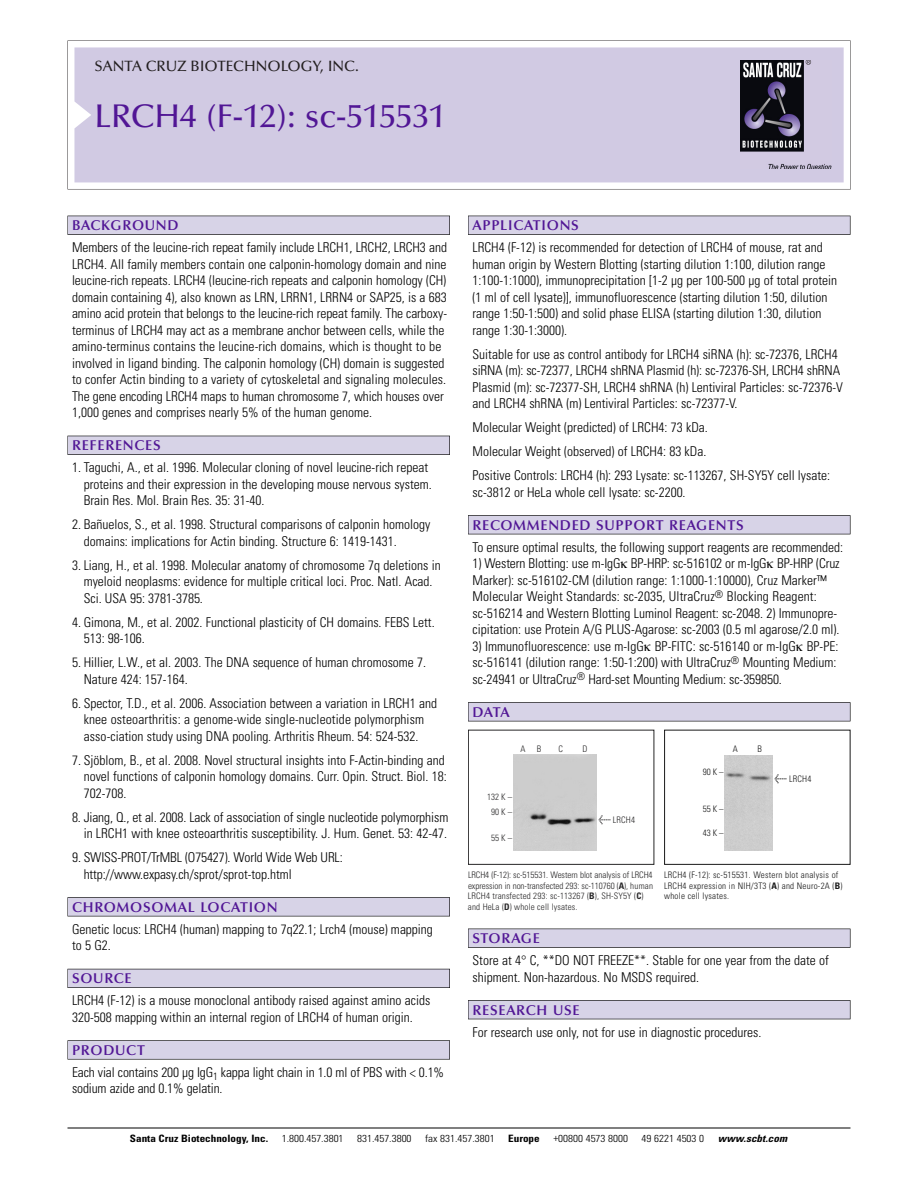
<style>
.page{position:relative;width:918px;height:1188px;background:#fff}
.page>*{position:absolute;margin:0;border:0;box-sizing:border-box;transform-origin:0 0}
.t1{font:500 33px "Optima";color:#511695}
.t2{font:500 15px "Optima";color:#231f20}
.t3{font:600 14.25px "Optima";letter-spacing:.05em;color:#511695}
.t4{font:300 condensed 13.5px/16.5px "Univers";color:#000}
.t5{font:300 condensed 10.2px "Univers";color:#000;scale:1.1 1}
.t6{font:700 condensed 10.2px "Univers";color:#000;scale:1.1 1}
.t7{font:italic 700 condensed 10.2px "Univers";letter-spacing:.005em;color:#000;scale:1.1 1}
.t8{font:9px/10.5px "Univers Condensed Light+OODSTM";letter-spacing:-.005em;color:#272627}
.t9{font:9px/10.5px "Univers Condensed Light+VSHGNG";letter-spacing:.025em;color:#191919}
.s1{font-family:"Meta Plus Book Roman+EMJDQA";font-size:10.5px}
.s2{font-family:"Meta Plus Book Roman+JIXOCS";font-size:10.5px}
.s3{font-family:"Univers Condensed Bold+KJFMLQ"}
.s4{font-family:"Univers Condensed Bold+AIHKRJ"}
</style>
<div class="page">
<svg style="left:68px;top:40px;width:783px;height:149px"></svg>
<div style="left:74px;top:47px;width:770px;height:135px;background:#d1cae3"></div>
<img style="left:741px;top:60px;width:90px;height:108px">
<div style="left:68px;top:216px;width:382px;height:19px;background:#525155"></div>
<div style="left:68px;top:216px;width:381px;height:18px;background:#d7d3e7"></div>
<div style="left:68px;top:436px;width:382px;height:19px;background:#515055"></div>
<div style="left:68px;top:436px;width:381px;height:18px;background:#d7d3e7"></div>
<div style="left:68px;top:897px;width:382px;height:19px;background:#545357"></div>
<div style="left:68px;top:898px;width:381px;height:18px;background:#d7d3e7"></div>
<div style="left:68px;top:969px;width:382px;height:19px;background:#54535a"></div>
<div style="left:68px;top:969px;width:381px;height:18px;background:#d7d3e7"></div>
<svg style="left:68px;top:1040px;width:382px;height:20px"></svg>
<div style="left:68px;top:1041px;width:381px;height:18px;background:#d7d3e7"></div>
<div style="left:468px;top:216px;width:382px;height:19px;background:#525155"></div>
<div style="left:468px;top:216px;width:382px;height:18px;background:#d7d3e7"></div>
<div style="left:468px;top:515px;width:382px;height:19px;background:#525155"></div>
<div style="left:468px;top:516px;width:382px;height:18px;background:#d7d3e7"></div>
<div style="left:468px;top:702px;width:382px;height:19px;background:#545357"></div>
<div style="left:468px;top:703px;width:382px;height:18px;background:#d7d3e7"></div>
<div style="left:468px;top:929px;width:382px;height:19px;background:#545356"></div>
<div style="left:468px;top:929px;width:382px;height:18px;background:#d7d3e7"></div>
<div style="left:468px;top:1000px;width:382px;height:19px;background:#525156"></div>
<div style="left:468px;top:1001px;width:382px;height:18px;background:#d7d3e7"></div>
<hr style="left:68px;top:1128px;width:782px;height:1px;background:#000">
<div style="left:468px;top:730px;width:186px;height:135px;border:1px solid #272627"></div>
<div style="left:513px;top:755px;width:83px;height:95px;background:#cdcdcd"></div>
<div style="left:664px;top:730px;width:186px;height:135px;border:1px solid #191919"></div>
<div style="left:725px;top:755px;width:47px;height:95px;background:#ccc"></div>
<p class="t2" style="left:94px;top:61px;width:266px">SANTA CRUZ BIOTECHNOLOGY, INC.</p>
<h1 class="t1" style="left:94px;top:103px;width:353px">LRCH4 (F-12): sc-515531</h1>
<p class="t3" style="left:72px;top:219px;width:108px">BACKGROUND</p>
<p class="t4" style="left:72px;top:240px;width:377px">Members of the leucine-rich repeat family include LRCH1, LRCH2, LRCH3 and LRCH4. All family members contain one calponin-homology domain and nine leucine-rich repeats. LRCH4 (leucine-rich repeats and calponin homology (CH) domain containing 4), also known as LRN, LRRN1, LRRN4 or SAP25, is a 683 amino acid protein that belongs to the leucine-rich repeat family. The carboxy&shy;terminus of LRCH4 may act as a membrane anchor between cells, while the amino-terminus contains the leucine-rich domains, which is thought to be involved in ligand binding. The calponin homology (CH) domain is suggested to confer Actin binding to a variety of cytoskeletal and signaling molecules.<br>The gene encoding LRCH4 maps to human chromosome 7, which houses over 1,000 genes and comprises nearly 5% of the human genome.</p>
<p class="t3" style="left:72px;top:440px;width:90px">REFERENCES</p>
<p class="t4" style="left:84px;top:460px;width:350px;text-indent:-12px">1. Taguchi, A., et al. 1996. Molecular cloning of novel leucine-rich repeat proteins and their expression in the developing mouse nervous system.<br>Brain Res. Mol. Brain Res. 35: 31-40.</p>
<p class="t4" style="left:84px;top:517px;width:348px;text-indent:-12px">2. Bañuelos, S., et al. 1998. Structural comparisons of calponin homology domains: implications for Actin binding. Structure 6: 1419-1431.</p>
<p class="t4" style="left:84px;top:558px;width:358px;text-indent:-12px">3. Liang, H., et al. 1998. Molecular anatomy of chromosome 7q deletions in myeloid neoplasms: evidence for multiple critical loci. Proc. Natl. Acad.<br>Sci. USA 95: 3781-3785.</p>
<p class="t4" style="left:84px;top:615px;width:353px;text-indent:-12px">4. Gimona, M., et al. 2002. Functional plasticity of CH domains. FEBS Lett.<br>513: 98-106.</p>
<p class="t4" style="left:84px;top:655px;width:344px;text-indent:-12px">5. Hillier, L.W., et al. 2003. The DNA sequence of human chromosome 7.<br>Nature 424: 157-164.</p>
<p class="t4" style="left:72px;top:696px;width:366px;text-align:center">6. Spector, T.D., et al. 2006. Association between a variation in LRCH1 and knee osteoarthritis: a genome-wide single-nucleotide polymorphism asso-ciation study using DNA pooling. Arthritis Rheum. 54: 524-532.</p>
<p class="t4" style="left:84px;top:753px;width:365px;text-indent:-12px">7. Sjöblom, B., et al. 2008. Novel structural insights into F-Actin-binding and novel functions of calponin homology domains. Curr. Opin. Struct. Biol. 18:<br>702-708.</p>
<p class="t4" style="left:72px;top:810px;width:378px;text-align:right">8. Jiang, Q., et al. 2008. Lack of association of single nucleotide polymorphism in LRCH1 with knee osteoarthritis susceptibility. J. Hum. Genet. 53: 42-47.</p>
<p class="t4" style="left:84px;top:850px;width:261px;text-indent:-12px">9. SWISS-PROT/TrMBL (O75427). World Wide Web URL: http://www.expasy.ch/sprot/sprot-top.html</p>
<p class="t3" style="left:72px;top:901px;width:207px">CHROMOSOMAL LOCATION</p>
<p class="t4" style="left:72px;top:922px;width:362px">Genetic locus: LRCH4 (human) mapping to 7q22.1; Lrch4 (mouse) mapping to 5 G2.</p>
<p class="t3" style="left:72px;top:973px;width:61px">SOURCE</p>
<p class="t4" style="left:72px;top:993px;width:360px">LRCH4 (F-12) is a mouse monoclonal antibody raised against amino acids<br>320-508 mapping within an internal region of LRCH4 of human origin.</p>
<p class="t3" style="left:72px;top:1044px;width:74px">PRODUCT</p>
<p class="t4" style="left:72px;top:1065px;width:374px">Each vial contains 200 µg IgG<sub>1</sub> kappa light chain in 1.0 ml of PBS with &lt; 0.1% sodium azide and 0.1% gelatin.</p>
<p class="t3" style="left:473px;top:219px;width:108px">APPLICATIONS</p>
<p class="t4" style="left:473px;top:240px;width:366px">LRCH4 (F-12) is recommended for detection of LRCH4 of mouse, rat and human origin by Western Blotting (starting dilution 1:100, dilution range 1:100-1:1000), immunoprecipitation [1-2 µg per 100-500 µg of total protein (1 ml of cell lysate)], immunofluorescence (starting dilution 1:50, dilution range 1:50-1:500) and solid phase ELISA (starting dilution 1:30, dilution range 1:30-1:3000).</p>
<p class="t4" style="left:473px;top:347px;width:372px">Suitable for use as control antibody for LRCH4 siRNA (h): sc-72376, LRCH4 siRNA (m): sc-72377, LRCH4 shRNA Plasmid (h): sc-72376-SH, LRCH4 shRNA Plasmid (m): sc-72377-SH, LRCH4 shRNA (h) Lentiviral Particles: sc-72376-V and LRCH4 shRNA (m) Lentiviral Particles: sc-72377-V.</p>
<p class="t4" style="left:473px;top:416px;width:359px;line-height:24px">Molecular Weight (predicted) of LRCH4: 73 kDa.<br>Molecular Weight (observed) of LRCH4: 83 kDa.<br>Positive Controls: LRCH4 (h): 293 Lysate: sc-113267, SH-SY5Y cell lysate:</p>
<p class="t4" style="left:473px;top:485px;width:215px">sc-3812 or HeLa whole cell lysate: sc-2200.</p>
<p class="t3" style="left:473px;top:519px;width:273px">RECOMMENDED SUPPORT REAGENTS</p>
<p class="t4" style="left:473px;top:540px;width:372px">To ensure optimal results, the following support reagents are recommended:</p>
<p class="t4" style="left:473px;top:556px;width:369px">1) Western Blotting: use m-IgG BP-HRP: sc-516102 or m-IgG BP-HRP (Cruz Marker): sc-516102-CM (dilution range: 1:1000-1:10000), Cruz Marker™ Molecular Weight Standards: sc-2035, UltraCruz<sup>®</sup> Blocking Reagent: sc-516214 and Western Blotting Luminol Reagent: sc-2048. 2) Immunopre&shy;cipitation: use Protein A/G PLUS-Agarose: sc-2003 (0.5 ml agarose/2.0 ml).</p>
<p class="t4" style="left:473px;top:639px;width:368px">3) Immunofluorescence: use m-IgG BP-FITC: sc-516140 or m-IgG BP-PE: sc-516141 (dilution range: 1:50-1:200) with UltraCruz<sup>®</sup> Mounting Medium: sc-24941 or UltraCruz<sup>®</sup> Hard-set Mounting Medium: sc-359850.</p>
<p class="t3" style="left:473px;top:706px;width:39px">DATA</p>
<p class="t8" style="left:521px;top:744px;width:7px">A</p>
<p class="t8" style="left:537px;top:744px;width:6px">B</p>
<p class="t8" style="left:559px;top:744px;width:6px">C</p>
<p class="t8" style="left:583px;top:744px;width:7px">D</p>
<p class="t8" style="left:487px;top:790px;width:26px;line-height:15.3px;text-align:center">132 K –<br>90K–</p>
<p class="t8" style="left:491px;top:834px;width:22px">55K–</p>
<p class="t8" style="left:598px;top:816px;width:38px"><span class="s1">&lt;</span> LRCH4</p>
<p class="t9" style="left:703px;top:768px;width:22px">90K–</p>
<p class="t9" style="left:703px;top:804px;width:22px">55K–</p>
<p class="t9" style="left:703px;top:829px;width:22px">43K–</p>
<p class="t9" style="left:733px;top:744px;width:7px">A</p>
<p class="t9" style="left:758px;top:744px;width:6px">B</p>
<p class="t9" style="left:774px;top:775px;width:39px"><span class="s2">&lt;</span> LRCH4</p>
<p class="t8" style="left:468px;top:871px;width:187px">LRCH4 (F-12): sc-515531. Western blot analysis of LRCH4 expression in non-transfected 293: sc-110760 (<span class="s3">A</span>), human LRCH4 transfected 293: sc-113267 (<span class="s3">B</span>), SH-SY5Y (<span class="s3">C</span>) and HeLa (<span class="s3">D</span>) whole cell lysates.</p>
<p class="t9" style="left:664px;top:871px;width:180px">LRCH4 (F-12): sc-515531. Western blot analysis of<br>LRCH4 expression in NIH/3T3 (<span class="s4">A</span>) and Neuro-2A (<span class="s4">B</span>) whole cell lysates.</p>
<p class="t3" style="left:473px;top:932px;width:69px">STORAGE</p>
<p class="t4" style="left:473px;top:953px;width:358px">Store at 4° C, **DO NOT FREEZE**. Stable for one year from the date of shipment. Non-hazardous. No MSDS required.</p>
<p class="t3" style="left:473px;top:1004px;width:109px">RESEARCH USE</p>
<p class="t4" style="left:473px;top:1025px;width:290px">For research use only, not for use in diagnostic procedures.</p>
<p class="t6" style="left:130px;top:1135px;width:127px">Santa Cruz Biotechnology, Inc.</p>
<p class="t5" style="left:282px;top:1135px;width:58px">1.800.457.3801</p>
<p class="t5" style="left:357px;top:1135px;width:51px">831.457.3800</p>
<p class="t5" style="left:425px;top:1135px;width:65px">fax 831.457.3801</p>
<p class="t6" style="left:508px;top:1135px;width:30px">Europe</p>
<p class="t5" style="left:553px;top:1135px;width:69px">+00800 4573 8000</p>
<p class="t5" style="left:642px;top:1135px;width:58px">49 6221 4503 0</p>
<p class="t7" style="left:718px;top:1135px;width:64px">www.scbt.com</p>
</div>
